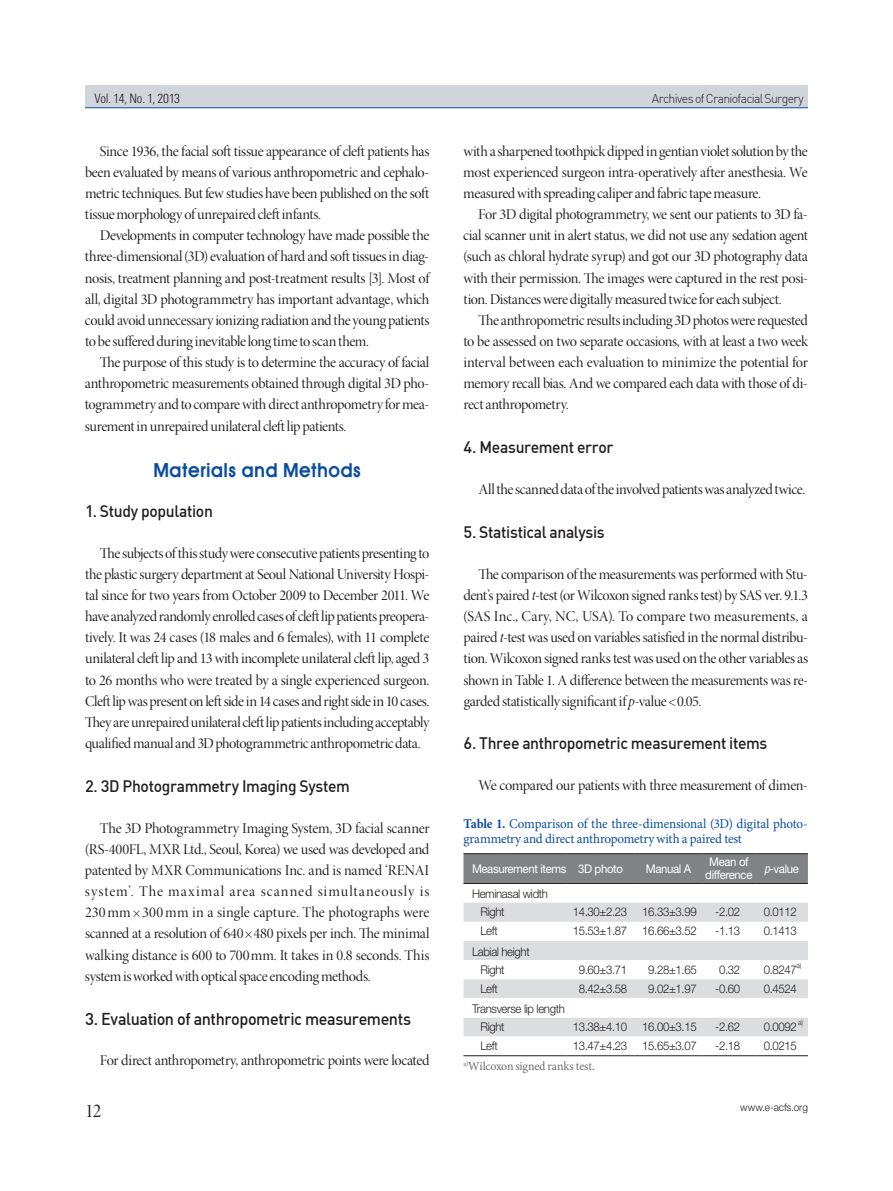
<style>
.page{position:relative;width:893px;height:1191px;background:#fff}
.page>*{position:absolute;margin:0;border:0;box-sizing:border-box;transform-origin:0 0}
.t1{font:19.5px "Minion Pro Disp";color:#231f20;scale:.96 1}
.t2{font:18.75px "H Ywul B";letter-spacing:-.025em;color:#0d4da1;scale:.96 1}
.t3{font:16.8px "Dinmed";letter-spacing:-.025em;color:#231f20}
.t4{font:16.35px "Dinmed";letter-spacing:-.025em;color:#231f20}
.t5{font:15px/21.1px "Minion Pro Disp";letter-spacing:-.025em;color:#231f20;text-align:justify}
.t6{font:13.5px/14.5px "Minion Pro";letter-spacing:-.015em;color:#0d4da1}
.t7{font:300 condensed 13.05px "Univers";letter-spacing:-.015em;color:#231f20;scale:.96 1}
.t8{font:300 12.75px "DIN";letter-spacing:-.055em;color:#231f20;scale:.96 1}
.t9{font:12.3px "Minion Pro";letter-spacing:-.015em;color:#6c6d70}
.t10{font:300 12px/18px "Helvetica Neue LT Std";letter-spacing:-.03em;color:#231f20;scale:.95 1}
.t11{font:12px/13.5px "Helvetica Neue LT Std";letter-spacing:-.03em;color:#fff;text-align:center;scale:.95 1}
.t12{font:300 10.5px "Helvetica Neue";letter-spacing:-.005em;color:#231f20;scale:.96 1}
.t13{font:300 7.05px "Helvetica Neue LT Std";color:#231f20;scale:.95 1}
.s1{font-family:"Minion Pro It Disp"}
.s2{font-weight:700}
.s3{font-family:"Helvetica";font-style:italic;font-stretch:condensed}
</style>
<div class="page">
<div style="left:85px;top:85px;width:723px;height:22px;background:#d2d4dc"></div>
<hr style="left:85px;top:107px;width:723px;height:1px;background:#0d4da1">
<div style="left:463px;top:854px;width:345px;height:29px;background:#808285"></div>
<svg style="left:463px;top:902px;width:345px;height:96px;fill:#dcdddf"></svg>
<svg style="left:463px;top:960px;width:345px;height:19px"></svg>
<div style="left:463px;top:1018px;width:345px;height:19px;background:#dcdddf"></div>
<hr style="left:463px;top:853px;width:103px;height:1px;background:#231f20">
<hr style="left:566px;top:853px;width:68px;height:1px;background:#231f20">
<hr style="left:634px;top:853px;width:69px;height:1px;background:#231f20">
<hr style="left:703px;top:853px;width:52px;height:1px;background:#231f20">
<hr style="left:755px;top:853px;width:53px;height:1px;background:#231f20">
<hr style="left:463px;top:883px;width:103px;height:1px;background:#231f20">
<hr style="left:566px;top:883px;width:68px;height:1px;background:#231f20">
<hr style="left:634px;top:883px;width:69px;height:1px;background:#231f20">
<hr style="left:703px;top:883px;width:52px;height:1px;background:#231f20">
<hr style="left:755px;top:883px;width:53px;height:1px;background:#231f20">
<hr style="left:463px;top:1055px;width:103px;height:1px;background:#231f20">
<hr style="left:566px;top:1055px;width:68px;height:1px;background:#231f20">
<hr style="left:634px;top:1055px;width:69px;height:1px;background:#231f20">
<hr style="left:703px;top:1055px;width:52px;height:1px;background:#231f20">
<hr style="left:755px;top:1055px;width:53px;height:1px;background:#231f20">
<p class="t7" style="left:95px;top:91px;width:91px">Vol. 14, No. 1, 2013</p>
<p class="t8" style="left:652px;top:90px;width:160px">Archives of Craniofacial Surgery</p>
<p class="t5" style="left:85px;top:141px;width:346px;text-indent:15px">Since 1936, the facial soft tissue appearance of cleft patients has been evaluated by means of various anthropometric and cephalo&shy;metric techniques. But few studies have been published on the soft tissuemorphologyofunrepairedcleftinfants.</p>
<p class="t5" style="left:85px;top:225px;width:346px;text-indent:15px">Developments in computer technology have made possible the three-dimensional (3D) evaluation of hard and soft tissues in diag&shy;nosis, treatment planning and post-treatment results [3]. Most of all, digital 3D photogrammetry has important advantage, which could avoidunnecessary ionizing radiationand the young patients tobesufferedduring inevitablelong timetoscanthem.</p>
<p class="t5" style="left:85px;top:352px;width:346px;text-indent:15px">The purpose of this study is to determine the accuracy of facial anthropometric measurements obtained through digital 3D pho&shy;togrammetry and to comparewith direct anthropometry formea&shy;surementinunrepairedunilateralcleftlippatients.</p>
<p class="t2" style="left:153px;top:461px;width:218px">Materials and Methods</p>
<p class="t4" style="left:85px;top:500px;width:129px">1. Study population</p>
<p class="t5" style="left:85px;top:542px;width:346px;text-indent:15px">Thesubjects ofthisstudywereconsecutivepatientspresenting to the plastic surgery department at Seoul National University Hospi&shy;tal since for two years from October 2009 to December 2011. We have analyzedrandomly enrolledcasesofcleftlippatientspreopera&shy;tively. It was 24 cases (18 males and 6 females), with 11 complete unilateral cleft lip and 13 with incomplete unilateral cleft lip, aged 3 to 26 months who were treated by a single experienced surgeon.<br>Cleftlipwaspresentonleftsidein14 cases andrightsidein10 cases.<br>They areunrepairedunilateralcleftlippatientsincludingacceptably qualifiedmanual and3Dphotogrammetric anthropometricdata.</p>
<p class="t4" style="left:85px;top:775px;width:266px">2. 3D Photogrammetry Imaging System</p>
<p class="t5" style="left:85px;top:817px;width:346px;text-indent:15px">The 3D Photogrammetry Imaging System, 3D facial scanner (RS-400FL, MXR Ltd., Seoul, Korea) we used was developed and patented by MXR Communications Inc. and is named ‘RENAI system’. The maximal area scanned simultaneously is 230mm×300mm in a single capture. The photographs were scanned at a resolution of 640×480 pixels per inch. The minimal walking distance is 600 to 700mm. It takes in 0.8 seconds. This systemisworkedwithopticalspaceencodingmethods.</p>
<p class="t3" style="left:85px;top:1008px;width:328px">3. Evaluation of anthropometric measurements</p>
<p class="t5" style="left:100px;top:1050px;width:331px">For direct anthropometry, anthropometric points were located</p>
<h1 class="t1" style="left:85px;top:1099px;width:18px">12</h1>
<p class="t5" style="left:463px;top:141px;width:346px">witha sharpenedtoothpickdippedingentianvioletsolutionby the most experienced surgeon intra-operatively after anesthesia. We measuredwithspreading caliper andfabrictapemeasure.</p>
<p class="t5" style="left:463px;top:204px;width:346px;text-indent:15px">For 3D digital photogrammetry, we sent our patients to 3D fa&shy;cial scanner unit in alert status, we did not use any sedation agent (such as chloral hydrate syrup) and got our 3D photography data with their permission. The images were captured in the rest posi&shy;tion.Distancesweredigitallymeasuredtwiceforeachsubject.</p>
<p class="t5" style="left:463px;top:310px;width:346px;text-indent:15px">The anthropometricresultsincluding 3Dphotoswererequested to be assessed on two separate occasions, with at least a two week interval between each evaluation to minimize the potential for memory recall bias. And we compared each data with those of di&shy;rect anthropometry.</p>
<p class="t4" style="left:463px;top:437px;width:151px">4. Measurement error</p>
<p class="t5" style="left:478px;top:479px;width:328px">Allthescanneddataoftheinvolvedpatientswas analyzedtwice.</p>
<p class="t4" style="left:463px;top:521px;width:143px">5. Statistical analysis</p>
<p class="t5" style="left:463px;top:564px;width:346px;text-indent:15px">The comparison of the measurements was performed with Stu&shy;dent’s paired <span class="s1">t</span>-test (or Wilcoxon signed ranks test) by SAS ver. 9.1.3 (SAS Inc., Cary, NC, USA). To compare two measurements, a paired <span class="s1">t</span>-test was used on variables satisfied in the normal distribu&shy;tion. Wilcoxon signed ranks test was used on the other variables as shown in Table 1. A difference between the measurements was re&shy;gardedstatistically significantif <span class="s1">p</span>-value&lt;0.05.</p>
<p class="t4" style="left:463px;top:733px;width:305px">6. Three anthropometric measurement items</p>
<p class="t5" style="left:478px;top:775px;width:331px">We compared our patients with three measurement of dimen-</p>
<p class="t6" style="left:463px;top:816px;width:346px"><span class="s2">Table 1.</span> Comparison of the three-dimensional (3D) digital photo&shy;grammetry and direct anthropometry with a paired test</p>
<p class="t11" style="left:472px;top:861px;width:160px">Measurement items 3D photo</p>
<p class="t11" style="left:646px;top:861px;width:49px">Manual A</p>
<p class="t11" style="left:705px;top:854px;width:51px">Mean of difference</p>
<p class="t11" style="left:764px;top:861px;width:38px"><span class="s3">p</span>-value</p>
<p class="t10" style="left:480px;top:884px;width:73px;text-indent:-9px">Heminasal width<br>Right</p>
<p class="t10" style="left:573px;top:902px;width:59px">14.30±2.23</p>
<p class="t10" style="left:642px;top:902px;width:59px">16.33±3.99</p>
<p class="t10" style="left:715px;top:902px;width:28px">-2.02</p>
<p class="t10" style="left:764px;top:902px;width:36px">0.0112</p>
<p class="t10" style="left:480px;top:921px;width:20px">Left</p>
<p class="t10" style="left:573px;top:921px;width:59px">15.53±1.87</p>
<p class="t10" style="left:642px;top:921px;width:59px">16.66±3.52</p>
<p class="t10" style="left:715px;top:921px;width:28px">-1.13</p>
<p class="t10" style="left:764px;top:921px;width:36px">0.1413</p>
<p class="t10" style="left:480px;top:942px;width:53px;text-indent:-9px">Labial height<br>Right</p>
<p class="t10" style="left:579px;top:960px;width:53px">9.60±3.71</p>
<p class="t10" style="left:648px;top:960px;width:53px">9.28±1.65</p>
<p class="t10" style="left:719px;top:960px;width:24px">0.32</p>
<p class="t10" style="left:764px;top:960px;width:36px">0.8247</p>
<p class="t13" style="left:796px;top:961px;width:7px">a)</p>
<p class="t10" style="left:480px;top:979px;width:20px">Left</p>
<p class="t10" style="left:579px;top:979px;width:53px">8.42±3.58</p>
<p class="t10" style="left:648px;top:979px;width:53px">9.02±1.97</p>
<p class="t10" style="left:715px;top:979px;width:28px">-0.60</p>
<p class="t10" style="left:764px;top:979px;width:36px">0.4524</p>
<p class="t10" style="left:480px;top:999px;width:90px;text-indent:-9px">Transverse lip length<br>Right</p>
<p class="t10" style="left:573px;top:1017px;width:59px">13.38±4.10</p>
<p class="t10" style="left:642px;top:1017px;width:59px">16.00±3.15</p>
<p class="t10" style="left:715px;top:1017px;width:28px">-2.62</p>
<p class="t10" style="left:764px;top:1017px;width:36px">0.0092</p>
<p class="t13" style="left:798px;top:1018px;width:7px">a)</p>
<p class="t10" style="left:480px;top:1036px;width:20px">Left</p>
<p class="t10" style="left:573px;top:1036px;width:59px">13.47±4.23</p>
<p class="t10" style="left:642px;top:1036px;width:59px">15.65±3.07</p>
<p class="t10" style="left:715px;top:1036px;width:28px">-2.18</p>
<p class="t10" style="left:764px;top:1036px;width:36px">0.0215</p>
<p class="t9" style="left:463px;top:1058px;width:133px"><sup>a)</sup>Wilcoxon signed ranks test.</p>
<p class="t12" style="left:740px;top:1100px;width:72px">www.e-acfs.org</p>
</div>
